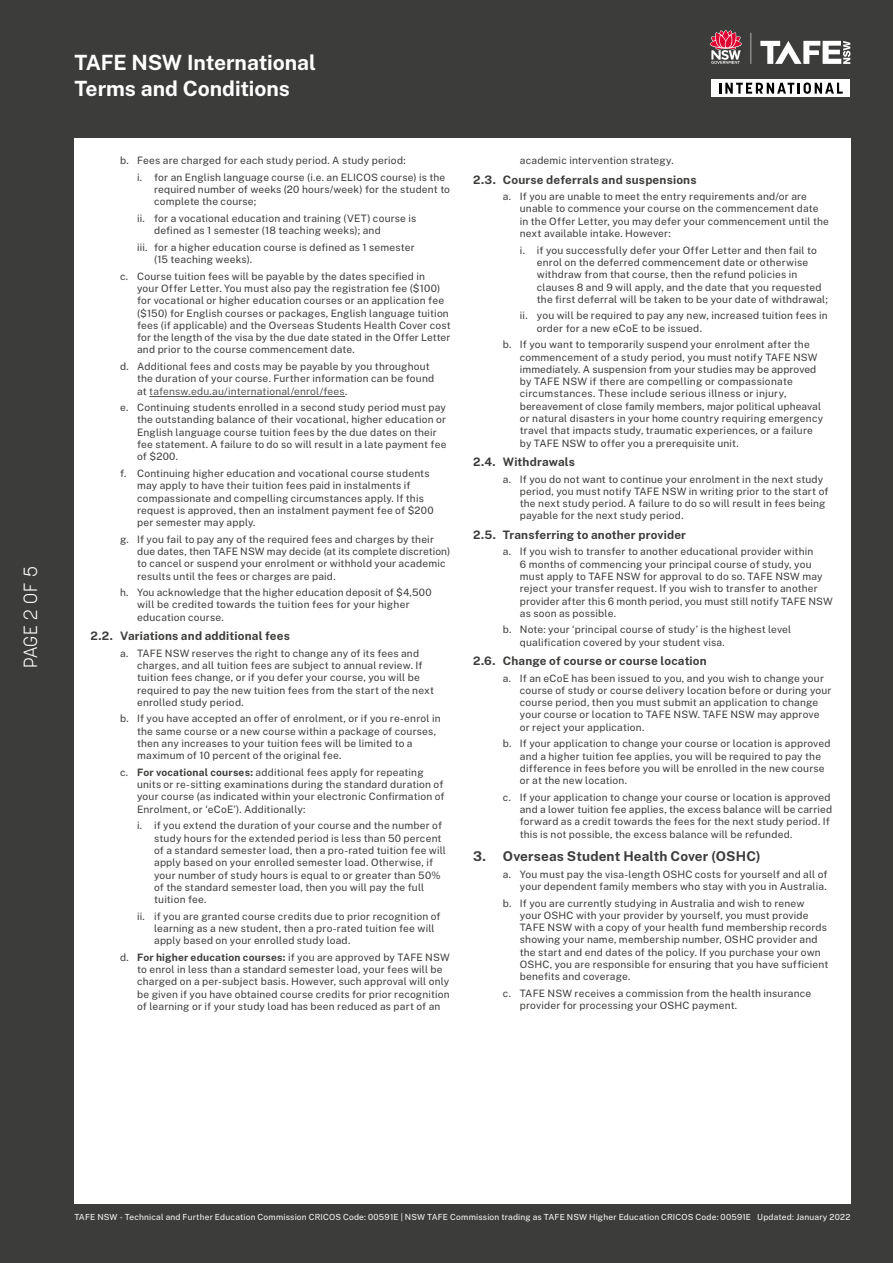
<style>
.page{position:relative;width:893px;height:1263px;background:#3c3c3b}
.page>*{position:absolute;margin:0;border:0;box-sizing:border-box;transform-origin:0 0}
.t1{font:700 21px/26.2px "Public Sans";letter-spacing:-.005em;color:#fff}
.t2{font:300 18.9px "Korolev";letter-spacing:.03em;color:#fff}
.t3{font:700 13.5px "Public Sans";letter-spacing:.01em;color:#3c3c3b}
.t4{font:700 11.7px "Public Sans";letter-spacing:.015em;color:#3c3c3b}
.t5{font:10.2px/12.3px "Public Sans";letter-spacing:.02em;color:#3c3c3b}
.t6{font:8.4px "Public Sans";letter-spacing:.025em;color:#fff}
.s1{color:#555454}
.s2{font-weight:700}
</style>
<div class="page">
<div style="left:74px;top:139px;width:776px;height:1065px;background:#fff"></div>
<div style="left:711px;top:79px;width:139px;height:18px;background:#fff"></div>
<svg style="left:719px;top:82px;width:124px;height:12px"></svg>
<svg style="left:710px;top:30px;width:32px;height:34px"></svg>
<svg style="left:760px;top:41px;width:90px;height:23px"></svg>
<svg style="left:751px;top:33px;width:1px;height:31px"></svg>
<hr style="left:149px;top:396px;width:196px;height:1px;background:#555454">
<h2 class="t2" style="left:19px;top:668px;width:103px;rotate:-90deg">PAGE 2 OF 5</h2>
<h1 class="t1" style="left:74px;top:48px;width:243px">TAFE NSW International<br>Terms and Conditions</h1>
<p class="t5" style="left:120px;top:154px;width:287px">b. Fees are charged for each study period. A study period:</p>
<p class="t5" style="left:154px;top:170px;width:297px;text-indent:-17px">i. for an English language course (i.e. an ELICOS course) is the required number of weeks (20 hours/week) for the student to complete the course;</p>
<p class="t5" style="left:154px;top:211px;width:264px;text-indent:-17px">ii. for a vocational education and training (VET) course is defined as 1 semester (18 teaching weeks); and</p>
<p class="t5" style="left:154px;top:240px;width:262px;text-indent:-17px">iii. for a higher education course is defined as 1 semester (15 teaching weeks).</p>
<p class="t5" style="left:137px;top:269px;width:315px;text-indent:-17px">c. Course tuition fees will be payable by the dates specified in<br>your Offer Letter. You must also pay the registration fee ($100) for vocational or higher education courses or an application fee ($150) for English courses or packages, English language tuition fees (if applicable) and the Overseas Students Health Cover cost for the length of the visa by the due date stated in the Offer Letter and prior to the course commencement date.</p>
<p class="t5" style="left:137px;top:359px;width:299px;text-indent:-17px">d. Additional fees and costs may be payable by you throughout the duration of your course. Further information can be found at <span class="s1">tafensw.edu.au/international/enrol/fees</span>.</p>
<p class="t5" style="left:137px;top:401px;width:311px;text-indent:-17px">e. Continuing students enrolled in a second study period must pay the outstanding balance of their vocational, higher education or English language course tuition fees by the due dates on their fee statement. A failure to do so will result in a late payment fee of $200.</p>
<p class="t5" style="left:137px;top:466px;width:298px;text-indent:-17px">f. Continuing higher education and vocational course students may apply to have their tuition fees paid in instalments if compassionate and compelling circumstances apply. If this request is approved, then an instalment payment fee of $200 per semester may apply.</p>
<p class="t5" style="left:137px;top:532px;width:315px;text-indent:-17px">g. If you fail to pay any of the required fees and charges by their due dates, then TAFE NSW may decide (at its complete discretion) to cancel or suspend your enrolment or withhold your academic results until the fees or charges are paid.</p>
<p class="t5" style="left:137px;top:586px;width:296px;text-indent:-17px">h. You acknowledge that the higher education deposit of $4,500 will be credited towards the tuition fees for your higher education course.</p>
<p class="t4" style="left:90px;top:627px;width:201px">2.2. Variations and additional fees</p>
<p class="t5" style="left:137px;top:646px;width:298px;text-indent:-17px">a. TAFE NSW reserves the right to change any of its fees and charges, and all tuition fees are subject to annual review. If tuition fees change, or if you defer your course, you will be required to pay the new tuition fees from the start of the next enrolled study period.</p>
<p class="t5" style="left:137px;top:712px;width:305px;text-indent:-17px">b. If you have accepted an offer of enrolment, or if you re-enrol in the same course or a new course within a package of courses, then any increases to your tuition fees will be limited to a maximum of 10 percent of the original fee.</p>
<p class="t5" style="left:137px;top:765px;width:309px;text-indent:-17px">c. <span class="s2">For vocational courses:</span> additional fees apply for repeating units or re-sitting examinations during the standard duration of your course (as indicated within your electronic Confirmation of Enrolment, or ‘eCoE’). Additionally:</p>
<p class="t5" style="left:154px;top:819px;width:293px;text-indent:-17px">i. if you extend the duration of your course and the number of study hours for the extended period is less than 50 percent of a standard semester load, then a pro-rated tuition fee will apply based on your enrolled semester load. Otherwise, if your number of study hours is equal to or greater than 50% of the standard semester load, then you will pay the full tuition fee.</p>
<p class="t5" style="left:154px;top:909px;width:288px;text-indent:-17px">ii. if you are granted course credits due to prior recognition of learning as a new student, then a pro-rated tuition fee will apply based on your enrolled study load.</p>
<p class="t5" style="left:137px;top:950px;width:314px;text-indent:-17px">d. <span class="s2">For higher education courses:</span> if you are approved by TAFE NSW to enrol in less than a standard semester load, your fees will be charged on a per-subject basis. However, such approval will only be given if you have obtained course credits for prior recognition of learning or if your study load has been reduced as part of an</p>
<p class="t5" style="left:520px;top:154px;width:155px">academic intervention strategy.</p>
<p class="t4" style="left:473px;top:170px;width:225px">2.3. Course deferrals and suspensions</p>
<p class="t5" style="left:520px;top:190px;width:311px;text-indent:-17px">a. If you are unable to meet the entry requirements and/or are unable to commence your course on the commencement date in the Offer Letter, you may defer your commencement until the next available intake. However:</p>
<p class="t5" style="left:537px;top:243px;width:293px;text-indent:-17px">i. if you successfully defer your Offer Letter and then fail to enrol on the deferred commencement date or otherwise withdraw from that course, then the refund policies in clauses 8 and 9 will apply, and the date that you requested the first deferral will be taken to be your date of withdrawal;</p>
<p class="t5" style="left:537px;top:309px;width:292px;text-indent:-17px">ii. you will be required to pay any new, increased tuition fees in order for a new eCoE to be issued.</p>
<p class="t5" style="left:520px;top:338px;width:305px;text-indent:-17px">b. If you want to temporarily suspend your enrolment after the commencement of a study period, you must notify TAFE NSW immediately. A suspension from your studies may be approved by TAFE NSW if there are compelling or compassionate circumstances. These include serious illness or injury, bereavement of close family members, major political upheaval or natural disasters in your home country requiring emergency travel that impacts study, traumatic experiences, or a failure by TAFE NSW to offer you a prerequisite unit.</p>
<p class="t4" style="left:473px;top:453px;width:103px">2.4. Withdrawals</p>
<p class="t5" style="left:520px;top:472px;width:310px;text-indent:-17px">a. If you do not want to continue your enrolment in the next study period, you must notify TAFE NSW in writing prior to the start of the next study period. A failure to do so will result in fees being payable for the next study period.</p>
<p class="t4" style="left:473px;top:526px;width:215px">2.5. Transferring to another provider</p>
<p class="t5" style="left:520px;top:545px;width:314px;text-indent:-17px">a. If you wish to transfer to another educational provider within<br>6 months of commencing your principal course of study, you must apply to TAFE NSW for approval to do so. TAFE NSW may reject your transfer request. If you wish to transfer to another provider after this 6 month period, you must still notify TAFE NSW as soon as possible.</p>
<p class="t5" style="left:520px;top:623px;width:273px;text-indent:-17px">b. Note: your ‘principal course of study’ is the highest level qualification covered by your student visa.</p>
<p class="t4" style="left:473px;top:652px;width:235px">2.6. Change of course or course location</p>
<p class="t5" style="left:520px;top:671px;width:313px;text-indent:-17px">a. If an eCoE has been issued to you, and you wish to change your course of study or course delivery location before or during your course period, then you must submit an application to change your course or location to TAFE NSW. TAFE NSW may approve or reject your application.</p>
<p class="t5" style="left:520px;top:737px;width:312px;text-indent:-17px">b. If your application to change your course or location is approved and a higher tuition fee applies, you will be required to pay the difference in fees before you will be enrolled in the new course or at the new location.</p>
<p class="t5" style="left:520px;top:790px;width:314px;text-indent:-17px">c. If your application to change your course or location is approved and a lower tuition fee applies, the excess balance will be carried forward as a credit towards the fees for the next study period. If this is not possible, the excess balance will be refunded.</p>
<p class="t3" style="left:473px;top:846px;width:289px">3. Overseas Student Health Cover (OSHC)</p>
<p class="t5" style="left:503px;top:867px;width:326px;text-align:right">a. You must pay the visa-length OSHC costs for yourself and all of your dependent family members who stay with you in Australia.</p>
<p class="t5" style="left:520px;top:896px;width:310px;text-indent:-17px">b. If you are currently studying in Australia and wish to renew your OSHC with your provider by yourself, you must provide TAFE NSW with a copy of your health fund membership records showing your name, membership number, OSHC provider and the start and end dates of the policy. If you purchase your own OSHC, you are responsible for ensuring that you have sufficient benefits and coverage.</p>
<p class="t5" style="left:520px;top:986px;width:293px;text-indent:-17px">c. TAFE NSW receives a commission from the health insurance provider for processing your OSHC payment.</p>
<p class="t6" style="left:74px;top:1211px;width:777px">TAFE NSW - Technical and Further Education Commission CRICOS Code: 00591E | NSW TAFE Commission trading as TAFE NSW Higher Education CRICOS Code: 00591E Updated: January 2022</p>
</div>
